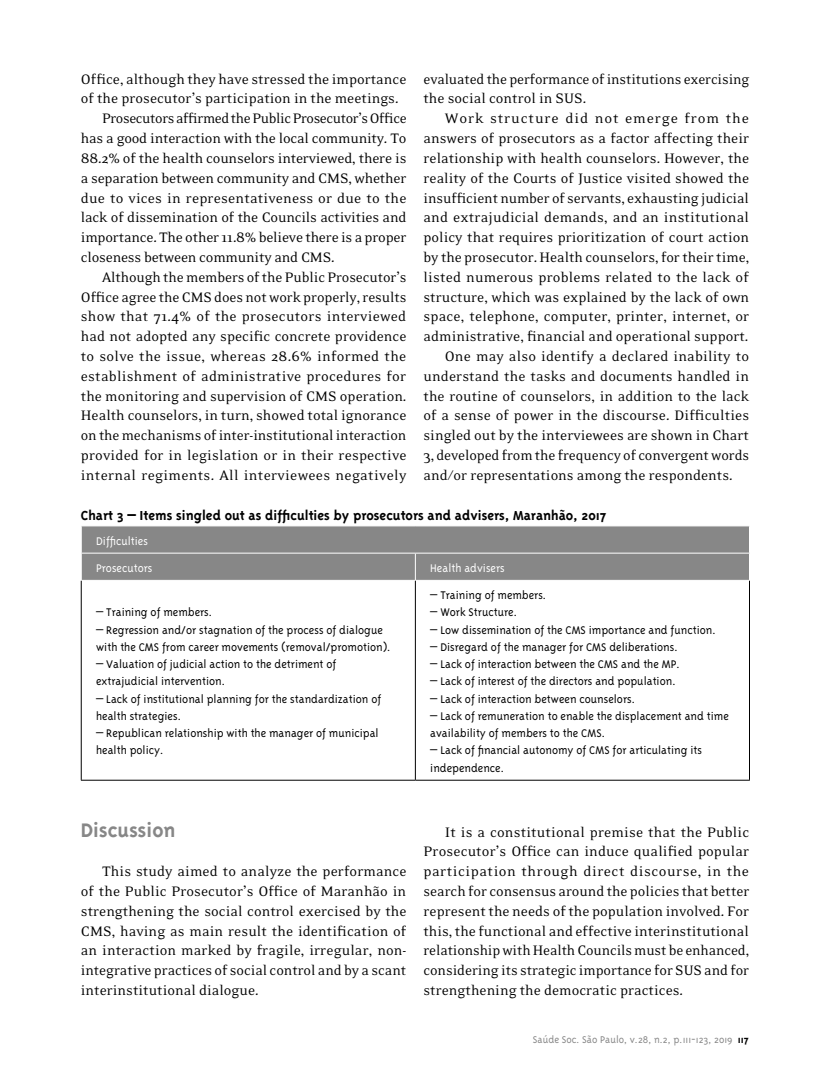
<style>
.page{position:relative;width:830px;height:1085px;background:#fff}
.page>*{position:absolute;margin:0;border:0;box-sizing:border-box;transform-origin:0 0}
.t1{font:700 22.5px "Triplex";color:#878787}
.t2{font:15.75px/19.8px "Eidetic Neo";color:#000;text-align:justify}
.t3{font:15.75px "Eidetic Neo";letter-spacing:-.025em;color:#000}
.t4{font:15.75px "Eidetic Neo";letter-spacing:.02em;color:#000}
.t5{font:15.75px "Eidetic Neo";letter-spacing:.05em;color:#000}
.t6{font:700 15px "Triplex";color:#000}
.t7{font:300 12.75px/17.2px "Triplex";color:#000}
.t8{font:300 12.75px/27.2px "Triplex";color:#fff}
.t9{font:300 11.25px "Triplex";color:#878787}
.s1{font-weight:700;color:#000}
</style>
<div class="page">
<div style="left:82px;top:526px;width:666px;height:54px;background:#878787"></div>
<hr style="left:81px;top:552px;width:334px;height:1px;background:#fff">
<svg style="left:81px;top:526px;width:1px;height:54px"></svg>
<hr style="left:415px;top:552px;width:334px;height:1px;background:#fff">
<svg style="left:415px;top:553px;width:1px;height:27px"></svg>
<svg style="left:748px;top:526px;width:1px;height:54px"></svg>
<hr style="left:81px;top:580px;width:1px;height:199px;background:#000">
<hr style="left:415px;top:580px;width:1px;height:199px;background:#000">
<hr style="left:748px;top:580px;width:1px;height:199px;background:#000">
<hr style="left:81px;top:779px;width:334px;height:1px;background:#000">
<hr style="left:415px;top:779px;width:334px;height:1px;background:#000">
<p class="t2" style="left:81px;top:69px;width:327px">Office, although they have stressed the importance</p>
<p class="t2" style="left:81px;top:89px;width:319px">of the prosecutor’s participation in the meetings.</p>
<p class="t3" style="left:102px;top:111px;width:306px">Prosecutors affirmed the Public Prosecutor’s Office</p>
<p class="t2" style="left:81px;top:129px;width:327px">has a good interaction with the local community. To</p>
<p class="t2" style="left:81px;top:149px;width:327px">88.2% of the health counselors interviewed, there is</p>
<p class="t2" style="left:81px;top:168px;width:327px">a separation between community and CMS, whether</p>
<p class="t2" style="left:81px;top:188px;width:327px">due to vices in representativeness or due to the</p>
<p class="t2" style="left:81px;top:208px;width:327px">lack of dissemination of the Councils activities and</p>
<p class="t2" style="left:81px;top:228px;width:327px">importance. The other 11.8% believe there is a proper</p>
<p class="t2" style="left:81px;top:248px;width:255px">closeness between community and CMS.</p>
<p class="t2" style="left:102px;top:267px;width:306px">Although the members of the Public Prosecutor’s</p>
<p class="t2" style="left:81px;top:287px;width:327px">Office agree the CMS does not work properly, results</p>
<p class="t2" style="left:81px;top:307px;width:327px">show that 71.4% of the prosecutors interviewed</p>
<p class="t2" style="left:81px;top:327px;width:327px">had not adopted any specific concrete providence</p>
<p class="t2" style="left:81px;top:347px;width:327px">to solve the issue, whereas 28.6% informed the</p>
<p class="t2" style="left:81px;top:366px;width:327px">establishment of administrative procedures for</p>
<p class="t2" style="left:81px;top:386px;width:327px">the monitoring and supervision of CMS operation.</p>
<p class="t2" style="left:81px;top:406px;width:327px">Health counselors, in turn, showed total ignorance</p>
<p class="t2" style="left:81px;top:426px;width:327px">on the mechanisms of inter-institutional interaction</p>
<p class="t2" style="left:81px;top:446px;width:327px">provided for in legislation or in their respective</p>
<p class="t4" style="left:81px;top:467px;width:327px">internal regiments. All interviewees negatively</p>
<p class="t2" style="left:423px;top:69px;width:327px">evaluated the performance of institutions exercising the social control in SUS.</p>
<p class="t5" style="left:444px;top:111px;width:305px">Work structure did not emerge from the</p>
<p class="t2" style="left:423px;top:129px;width:327px">answers of prosecutors as a factor affecting their</p>
<p class="t2" style="left:423px;top:149px;width:327px">relationship with health counselors. However, the</p>
<p class="t2" style="left:423px;top:168px;width:327px">reality of the Courts of Justice visited showed the</p>
<p class="t2" style="left:423px;top:188px;width:327px">insufficient number of servants, exhausting judicial</p>
<p class="t2" style="left:423px;top:208px;width:327px">and extrajudicial demands, and an institutional</p>
<p class="t2" style="left:423px;top:228px;width:327px">policy that requires prioritization of court action</p>
<p class="t2" style="left:423px;top:248px;width:327px">by the prosecutor. Health counselors, for their time,</p>
<p class="t2" style="left:423px;top:267px;width:327px">listed numerous problems related to the lack of</p>
<p class="t2" style="left:423px;top:287px;width:327px">structure, which was explained by the lack of own</p>
<p class="t2" style="left:423px;top:307px;width:327px">space, telephone, computer, printer, internet, or</p>
<p class="t2" style="left:423px;top:327px;width:326px">administrative, financial and operational support.</p>
<p class="t2" style="left:444px;top:347px;width:306px">One may also identify a declared inability to</p>
<p class="t2" style="left:423px;top:366px;width:327px">understand the tasks and documents handled in</p>
<p class="t2" style="left:423px;top:386px;width:327px">the routine of counselors, in addition to the lack</p>
<p class="t2" style="left:423px;top:406px;width:327px">of a sense of power in the discourse. Difficulties</p>
<p class="t2" style="left:423px;top:426px;width:327px">singled out by the interviewees are shown in Chart</p>
<p class="t2" style="left:423px;top:446px;width:327px">3, developed from the frequency of convergent words</p>
<p class="t2" style="left:423px;top:465px;width:310px">and/or representations among the respondents.</p>
<p class="t6" style="left:81px;top:506px;width:527px">Chart 3 – Items singled out as difficulties by prosecutors and advisers, Maranhão, 2017</p>
<p class="t8" style="left:96px;top:527px;width:58px">Difficulties<br>Prosecutors</p>
<p class="t8" style="left:430px;top:554px;width:76px">Health advisers</p>
<p class="t7" style="left:96px;top:603px;width:118px">– Training of members.</p>
<p class="t7" style="left:96px;top:621px;width:296px">– Regression and/or stagnation of the process of dialogue with the CMS from career movements (removal/promotion).</p>
<p class="t7" style="left:96px;top:655px;width:241px">– Valuation of judicial action to the detriment of extrajudicial intervention.</p>
<p class="t7" style="left:96px;top:690px;width:286px">– Lack of institutional planning for the standardization of health strategies.</p>
<p class="t7" style="left:96px;top:724px;width:284px">– Republican relationship with the manager of municipal health policy.</p>
<p class="t7" style="left:430px;top:586px;width:118px">– Training of members.</p>
<p class="t7" style="left:430px;top:603px;width:88px">– Work Structure.</p>
<p class="t7" style="left:430px;top:621px;width:287px">– Low dissemination of the CMS importance and function.</p>
<p class="t7" style="left:430px;top:638px;width:249px">– Disregard of the manager for CMS deliberations.</p>
<p class="t7" style="left:430px;top:655px;width:251px">– Lack of interaction between the CMS and the MP.</p>
<p class="t7" style="left:430px;top:672px;width:247px">– Lack of interest of the directors and population.</p>
<p class="t7" style="left:430px;top:690px;width:206px">– Lack of interaction between counselors.</p>
<p class="t7" style="left:430px;top:707px;width:300px">– Lack of remuneration to enable the displacement and time availability of members to the CMS.</p>
<p class="t7" style="left:430px;top:741px;width:273px">– Lack of financial autonomy of CMS for articulating its independence.</p>
<h1 class="t1" style="left:81px;top:816px;width:96px">Discussion</h1>
<p class="t2" style="left:81px;top:861px;width:327px;text-indent:21px">This study aimed to analyze the performance of the Public Prosecutor’s Office of Maranhão in strengthening the social control exercised by the CMS, having as main result the identification of an interaction marked by fragile, irregular, non&shy;integrative practices of social control and by a scant interinstitutional dialogue.</p>
<p class="t2" style="left:423px;top:822px;width:327px;text-indent:21px">It is a constitutional premise that the Public Prosecutor’s Office can induce qualified popular participation through direct discourse, in the search for consensus around the policies that better represent the needs of the population involved. For this, the functional and effective interinstitutional relationship with Health Councils must be enhanced, considering its strategic importance for SUS and for strengthening the democratic practices.</p>
<p class="t9" style="left:532px;top:1033px;width:218px">Saúde Soc. São Paulo, v.28, n.2, p.111-123, 2019 <span class="s1">117</span></p>
</div>
